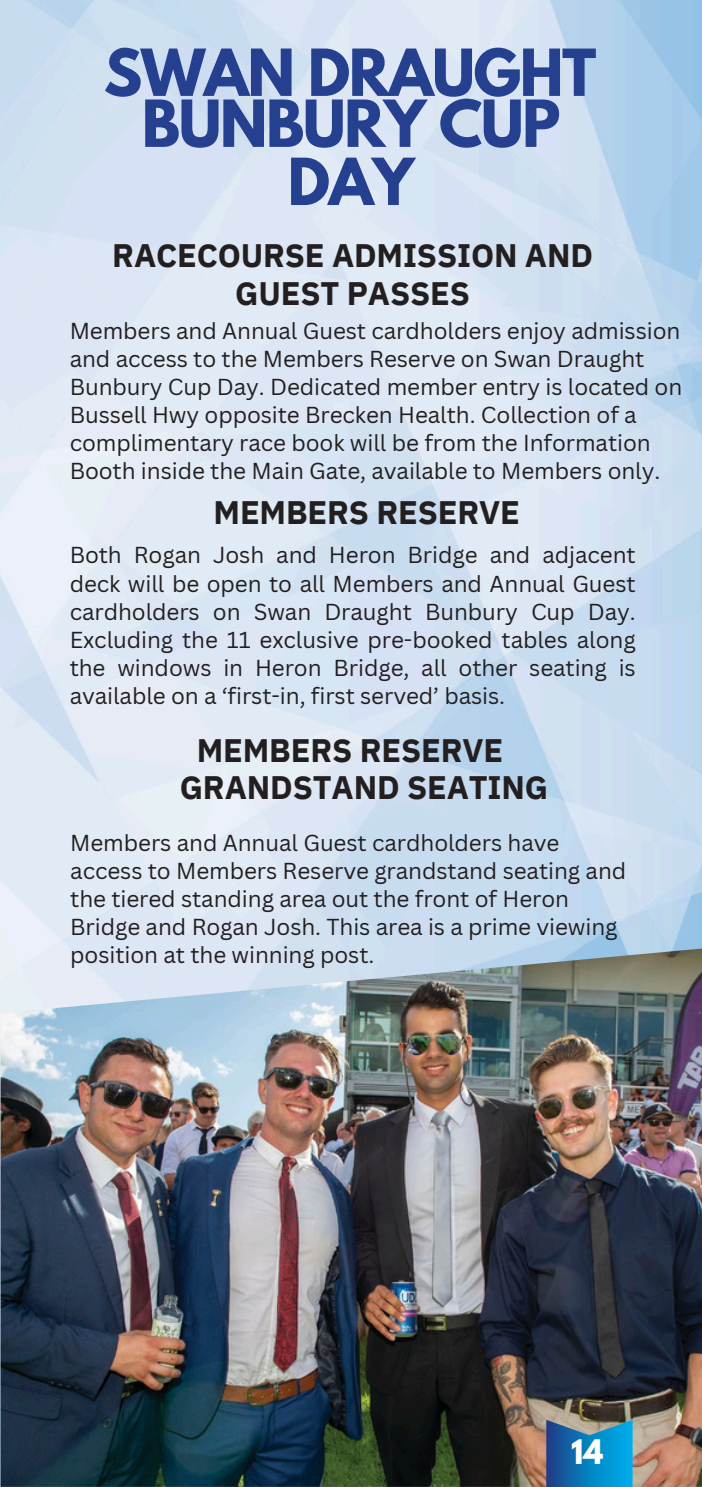
<style>
.page{position:relative;width:702px;height:1487px;background:#fff}
.page>*{position:absolute;margin:0;border:0;box-sizing:border-box;transform-origin:0 0}
.t1{font:700 57.5px/58px "League Spartan";letter-spacing:-.025em;color:#25408f;text-align:center}
.t2{font:700 32.5px/37.5px "IBM Plex Sans";letter-spacing:-.005em;color:#231f20}
.t3{font:700 30px "League Spartan";color:#fff}
.t4{font:22.5px/28px "Canva Sans";letter-spacing:-.005em;color:#231f20}
</style>
<div class="page">
<img style="left:0;top:0;width:701px;height:1487px">
<img style="left:1px;top:948px;width:700px;height:539px">
<svg style="left:546px;top:1420px;width:86px;height:67px"></svg>
<h1 class="t1" style="left:104px;top:51px;width:494px">SWAN DRAUGHT</h1>
<h2 class="t1" style="left:142px;top:102px;width:420px">BUNBURY CUP<br>DAY</h2>
<p class="t2" style="left:112px;top:236px;width:482px;text-align:center">RACECOURSE ADMISSION AND<br>GUEST PASSES</p>
<h2 class="t4" style="left:70px;top:316px;width:614px">Members and Annual Guest cardholders enjoy admission and access to the Members Reserve on Swan Draught Bunbury Cup Day. Dedicated member entry is located on Bussell Hwy opposite Brecken Health. Collection of a complimentary race book will be from the Information Booth inside the Main Gate, available to Members only.</h2>
<p class="t2" style="left:213px;top:493px;width:307px">MEMBERS RESERVE</p>
<p class="t4" style="left:70px;top:541px;width:567px;text-align:justify">Both Rogan Josh and Heron Bridge and adjacent deck will be open to all Members and Annual Guest cardholders on Swan Draught Bunbury Cup Day.<br>Excluding the 11 exclusive pre-booked tables along the windows in Heron Bridge, all other seating is available on a ‘first-in, first served’ basis.</p>
<h2 class="t2" style="left:180px;top:731px;width:370px;text-indent:17px">MEMBERS RESERVE<br>GRANDSTAND SEATING</h2>
<p class="t4" style="left:70px;top:828px;width:557px">Members and Annual Guest cardholders have access to Members Reserve grandstand seating and the tiered standing area out the front of Heron Bridge and Rogan Josh. This area is a prime viewing position at the winning post.</p>
<p class="t3" style="left:571px;top:1437px;width:34px">14</p>
</div>
